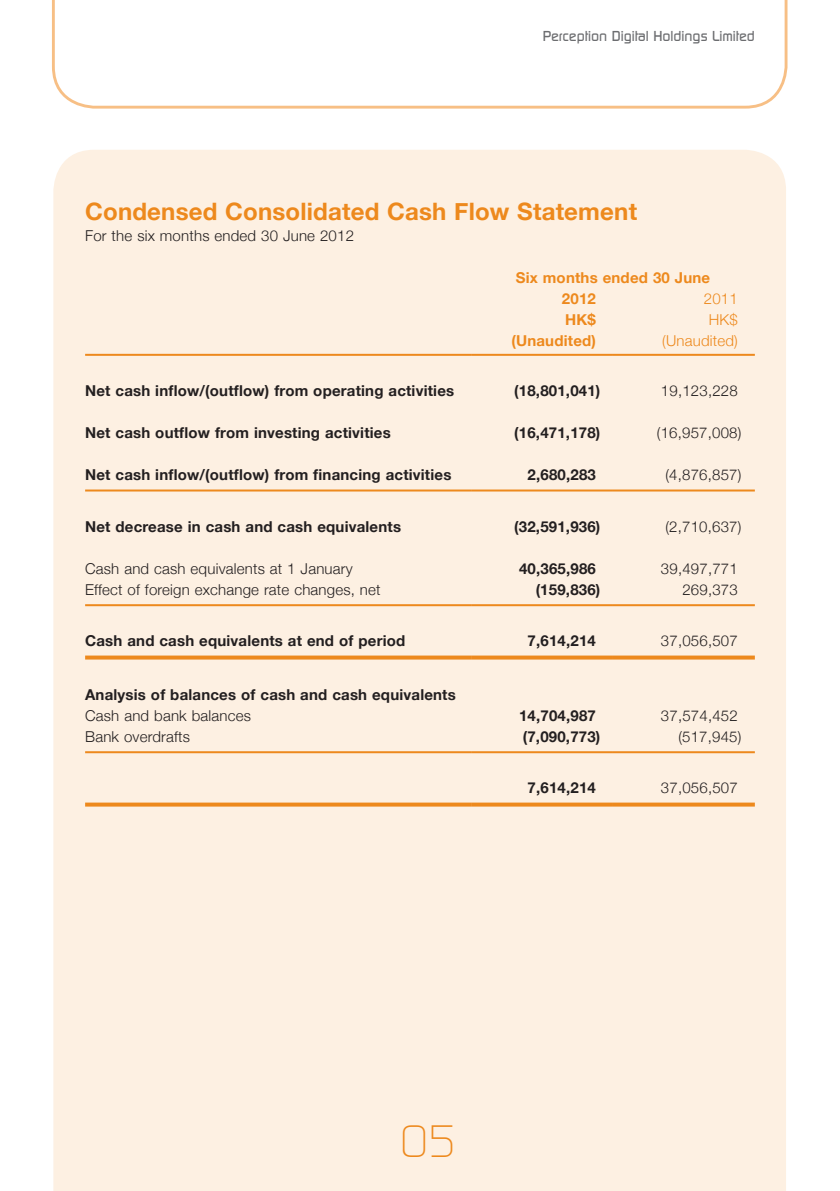
<style>
.page{position:relative;width:840px;height:1191px;background:#fff}
.page>*{position:absolute;margin:0;border:0;box-sizing:border-box;transform-origin:0 0}
.t1{font:300 44px "Dicot";color:#ed891d}
.Heading_1{font:700 24px "Helvetica Neue";letter-spacing:.01em;color:#ed891d}
.Body_Text{font:700 15px "Helvetica Neue";letter-spacing:.015em;color:#231f20}
.Body_Text-2{font:300 15px "Helvetica Neue";letter-spacing:.015em;color:#231f20}
.Body_Text-3{font:700 15px "Helvetica Neue";letter-spacing:.015em;color:#ed891d}
.Body_Text-4{font:300 15px "Helvetica Neue";letter-spacing:.015em;color:#ed891d}
.t2{font:500 14px "Dicot";color:#6c6d70}
</style>
<div class="page">
<div style="left:53px;top:150px;width:732px;height:1041px;background:#fdf0e2"></div>
<svg style="left:52px;top:0;width:735px;height:109px"></svg>
<hr style="left:85px;top:354px;width:386px;height:2px;background:#ed891d">
<hr style="left:471px;top:354px;width:141px;height:2px;background:#ed891d">
<hr style="left:612px;top:354px;width:142px;height:2px;background:#ed891d">
<hr style="left:85px;top:489px;width:386px;height:2px;background:#ed891d">
<hr style="left:471px;top:489px;width:141px;height:2px;background:#ed891d">
<hr style="left:612px;top:489px;width:142px;height:2px;background:#ed891d">
<hr style="left:85px;top:604px;width:386px;height:2px;background:#ed891d">
<hr style="left:471px;top:604px;width:141px;height:2px;background:#ed891d">
<hr style="left:612px;top:604px;width:142px;height:2px;background:#ed891d">
<svg style="left:85px;top:655px;width:386px;height:4px;background:#ef9738"></svg>
<svg style="left:471px;top:655px;width:141px;height:4px"></svg>
<svg style="left:612px;top:655px;width:142px;height:4px"></svg>
<hr style="left:85px;top:751px;width:386px;height:2px;background:#ed891d">
<hr style="left:471px;top:751px;width:141px;height:2px;background:#ed891d">
<hr style="left:612px;top:751px;width:142px;height:2px;background:#ed891d">
<svg style="left:85px;top:802px;width:386px;height:4px;background:#ef9839"></svg>
<svg style="left:471px;top:802px;width:141px;height:4px"></svg>
<svg style="left:612px;top:802px;width:142px;height:4px"></svg>
<p class="t2" style="left:542px;top:29px;width:213px">Perception Digital Holdings Limited</p>
<p class="Heading_1" style="left:85px;top:196px;width:553px">Condensed Consolidated Cash Flow Statement</p>
<p class="Body_Text-2" style="left:85px;top:226px;width:270px">For the six months ended 30 June 2012</p>
<p class="Body_Text-3" style="left:515px;top:268px;width:196px">Six months ended 30 June</p>
<p class="Body_Text-3" style="left:561px;top:289px;width:35px">2012</p>
<p class="Body_Text-4" style="left:703px;top:289px;width:35px">2011</p>
<p class="Body_Text-3" style="left:565px;top:310px;width:32px">HK$</p>
<p class="Body_Text-4" style="left:708px;top:310px;width:31px">HK$</p>
<p class="Body_Text-3" style="left:511px;top:331px;width:86px">(Unaudited)</p>
<p class="Body_Text-4" style="left:661px;top:331px;width:77px">(Unaudited)</p>
<p class="Body_Text" style="left:85px;top:381px;width:370px">Net cash inflow/(outflow) from operating activities</p>
<p class="Body_Text" style="left:514px;top:381px;width:88px">(18,801,041)</p>
<p class="Body_Text-2" style="left:660px;top:381px;width:78px">19,123,228</p>
<p class="Body_Text" style="left:85px;top:423px;width:307px">Net cash outflow from investing activities</p>
<p class="Body_Text" style="left:514px;top:423px;width:88px">(16,471,178)</p>
<p class="Body_Text-2" style="left:656px;top:423px;width:86px">(16,957,008)</p>
<p class="Body_Text" style="left:85px;top:465px;width:367px">Net cash inflow/(outflow) from financing activities</p>
<p class="Body_Text" style="left:527px;top:465px;width:70px">2,680,283</p>
<p class="Body_Text-2" style="left:665px;top:465px;width:77px">(4,876,857)</p>
<p class="Body_Text" style="left:85px;top:517px;width:317px">Net decrease in cash and cash equivalents</p>
<p class="Body_Text" style="left:514px;top:517px;width:88px">(32,591,936)</p>
<p class="Body_Text-2" style="left:665px;top:517px;width:77px">(2,710,637)</p>
<p class="Body_Text-2" style="left:85px;top:559px;width:269px">Cash and cash equivalents at 1 January</p>
<p class="Body_Text" style="left:518px;top:559px;width:78px">40,365,986</p>
<p class="Body_Text-2" style="left:660px;top:559px;width:78px">39,497,771</p>
<p class="Body_Text-2" style="left:85px;top:580px;width:297px">Effect of foreign exchange rate changes, net</p>
<p class="Body_Text" style="left:535px;top:580px;width:66px">(159,836)</p>
<p class="Body_Text-2" style="left:682px;top:580px;width:57px">269,373</p>
<p class="Body_Text" style="left:85px;top:631px;width:321px">Cash and cash equivalents at end of period</p>
<p class="Body_Text" style="left:527px;top:631px;width:70px">7,614,214</p>
<p class="Body_Text-2" style="left:660px;top:632px;width:78px">37,056,507</p>
<p class="Body_Text" style="left:85px;top:685px;width:372px">Analysis of balances of cash and cash equivalents</p>
<p class="Body_Text-2" style="left:85px;top:706px;width:167px">Cash and bank balances</p>
<p class="Body_Text" style="left:518px;top:706px;width:78px">14,704,987</p>
<p class="Body_Text-2" style="left:660px;top:706px;width:78px">37,574,452</p>
<p class="Body_Text-2" style="left:85px;top:727px;width:106px">Bank overdrafts</p>
<p class="Body_Text" style="left:522px;top:727px;width:79px">(7,090,773)</p>
<p class="Body_Text-2" style="left:678px;top:727px;width:65px">(517,945)</p>
<p class="Body_Text" style="left:527px;top:778px;width:70px">7,614,214</p>
<p class="Body_Text-2" style="left:660px;top:779px;width:78px">37,056,507</p>
<h1 class="t1" style="left:399px;top:1120px;width:59px">05</h1>
</div>
